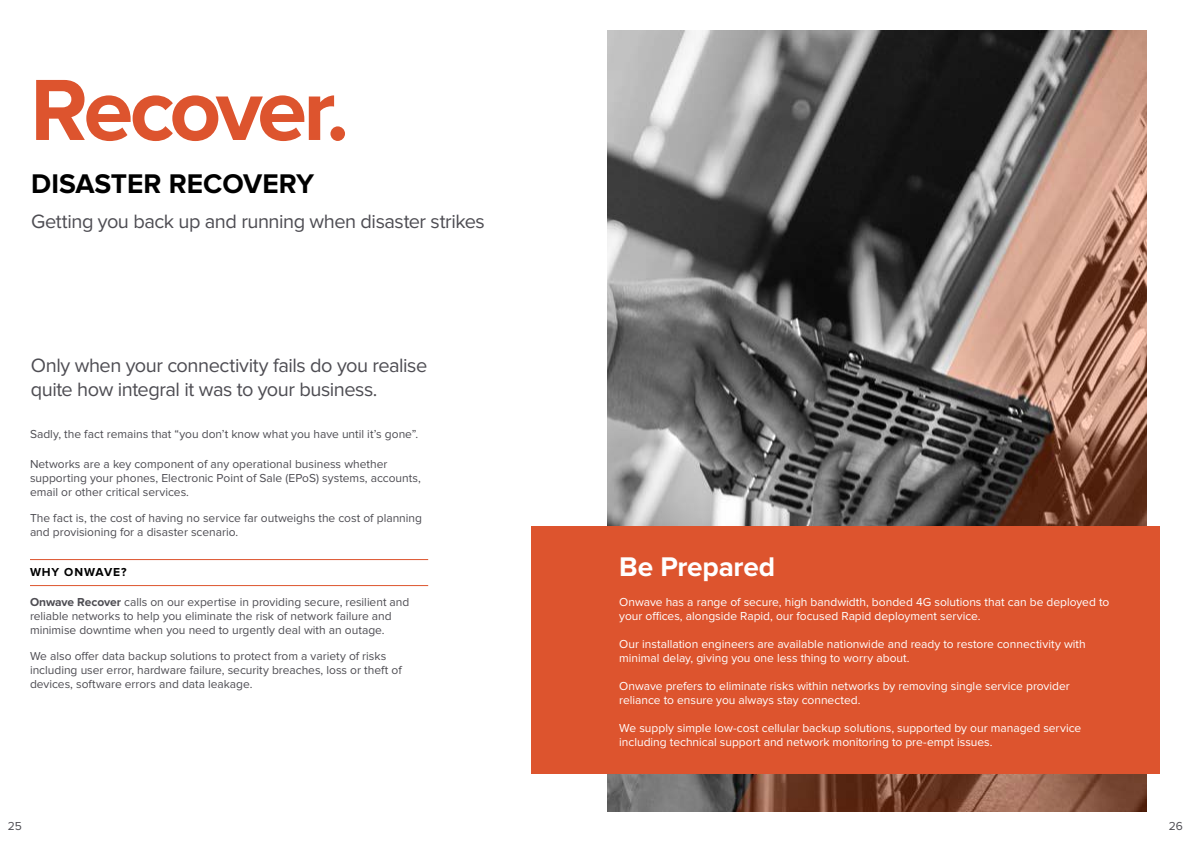
<style>
.page{position:relative;width:1191px;height:842px;background:#fff}
.page>*{position:absolute;margin:0;border:0;box-sizing:border-box;transform-origin:0 0}
.t1{font:700 90px "Proxima Nova";letter-spacing:-.055em;color:#dd542e}
.t2{font:700 28px "Proxima Nova";color:#000}
.t3{font:700 28px "Proxima Nova";letter-spacing:-.01em;color:#fff}
.t4{font:20px/24px "Proxima Nova";letter-spacing:-.025em;color:#4e4d53}
.t5{font:12px/14px "Proxima Nova";color:#4e4d53}
.t6{font:12px/14px "Proxima Nova";color:#fff}
.t7{font:700 12px "Proxima Nova";letter-spacing:.075em;color:#000}
.s1{font-weight:700}
</style>
<div class="page">
<img style="left:607px;top:31px;width:539px;height:780px">
<div style="left:531px;top:526px;width:629px;height:248px;background:#dd542e"></div>
<hr style="left:30px;top:559px;width:398px;height:1px;background:#dd542e">
<hr style="left:30px;top:585px;width:398px;height:1px;background:#dd542e">
<h1 class="t1" style="left:30px;top:69px;width:321px">Recover.</h1>
<h2 class="t2" style="left:31px;top:171px;width:284px">DISASTER RECOVERY</h2>
<h3 class="t4" style="left:31px;top:210px;width:455px">Getting you back up and running when disaster strikes</h3>
<h3 class="t4" style="left:31px;top:354px;width:398px">Only when your connectivity fails do you realise quite how integral it was to your business.</h3>
<p class="t5" style="left:30px;top:428px;width:390px">Sadly, the fact remains that “you don’t know what you have until it’s gone”.</p>
<p class="t5" style="left:30px;top:458px;width:392px">Networks are a key component of any operational business whether supporting your phones, Electronic Point of Sale (EPoS) systems, accounts, email or other critical services.</p>
<p class="t5" style="left:30px;top:512px;width:393px">The fact is, the cost of having no service far outweighs the cost of planning and provisioning for a disaster scenario.</p>
<p class="t7" style="left:30px;top:567px;width:98px">WHY ONWAVE?</p>
<p class="t5" style="left:30px;top:596px;width:381px"><span class="s1">Onwave Recover</span> calls on our expertise in providing secure, resilient and reliable networks to help you eliminate the risk of network failure and minimise downtime when you need to urgently deal with an outage.</p>
<p class="t5" style="left:30px;top:650px;width:373px">We also offer data backup solutions to protect from a variety of risks including user error, hardware failure, security breaches, loss or theft of devices, software errors and data leakage.</p>
<h2 class="t3" style="left:619px;top:554px;width:157px">Be Prepared</h2>
<p class="t6" style="left:619px;top:596px;width:491px">Onwave has a range of secure, high bandwidth, bonded 4G solutions that can be deployed to your offices, alongside Rapid, our focused Rapid deployment service.</p>
<p class="t6" style="left:619px;top:638px;width:468px">Our installation engineers are available nationwide and ready to restore connectivity with minimal delay, giving you one less thing to worry about.</p>
<p class="t6" style="left:619px;top:680px;width:452px">Onwave prefers to eliminate risks within networks by removing single service provider reliance to ensure you always stay connected.</p>
<p class="t6" style="left:619px;top:722px;width:463px">We supply simple low-cost cellular backup solutions, supported by our managed service including technical support and network monitoring to pre-empt issues.</p>
<p class="t5" style="left:8px;top:819px;width:16px">25</p>
<p class="t5" style="left:1168px;top:819px;width:16px">26</p>
</div>
